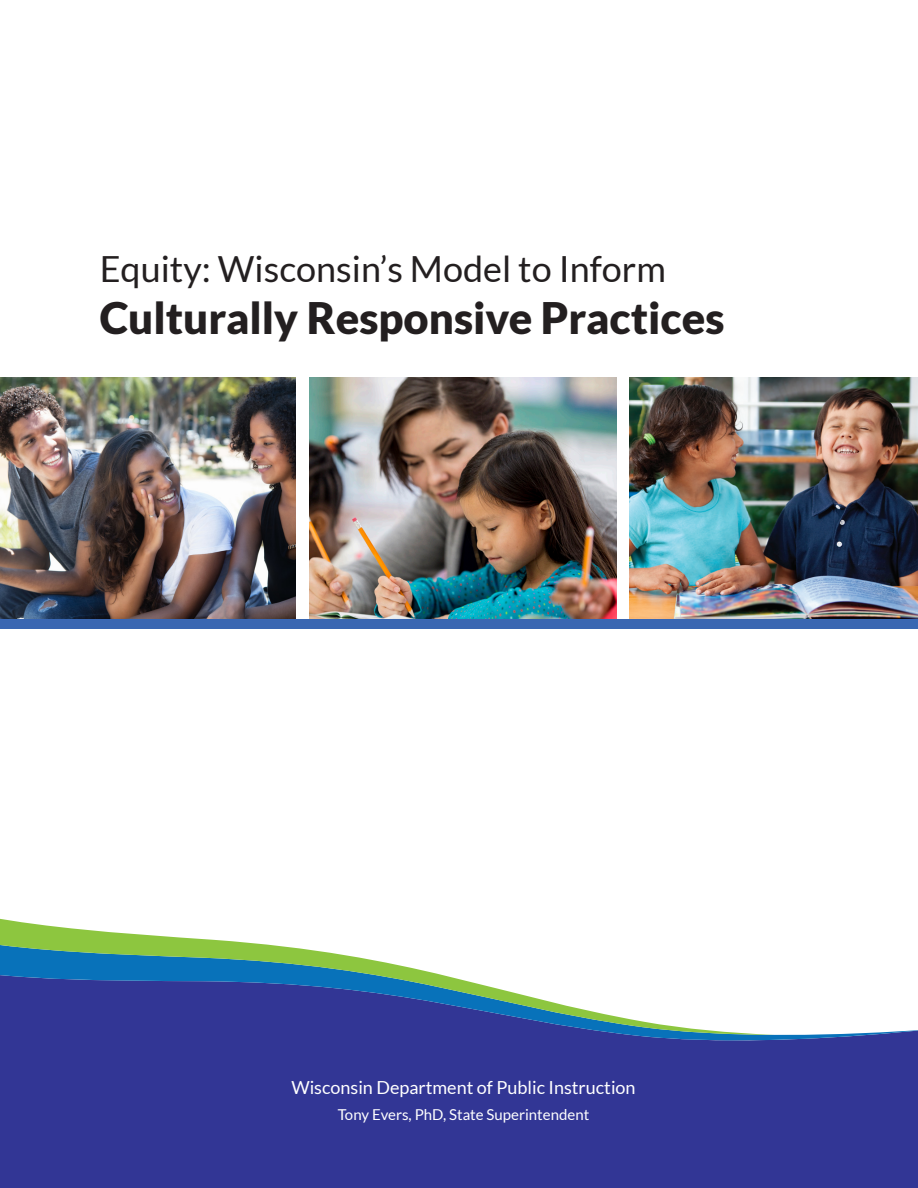
<style>
.page{position:relative;width:918px;height:1188px;background:#fff}
.page>*{position:absolute;margin:0;border:0;box-sizing:border-box;transform-origin:0 0}
.Subhead{font:900 43.5px "Lato";color:#231f20}
.Subhead-2{font:36px "Lato";color:#231f20}
.body_text{font:18px "Lato";color:#fff}
.body_text-2{font:15px "Lato";color:#fff}
</style>
<div class="page">
<div style="left:0;top:1046px;width:918px;height:142px;background:#323695"></div>
<svg style="left:0;top:1030px;width:918px;height:16px;background:#38459d"></svg>
<svg style="left:0;top:918px;width:774px;height:117px"></svg>
<img style="left:0;top:378px;width:296px;height:242px">
<img style="left:630px;top:378px;width:288px;height:242px">
<img style="left:309px;top:378px;width:307px;height:242px">
<div style="left:0;top:620px;width:918px;height:9px;background:#3a67b2"></div>
<h2 class="Subhead-2" style="left:100px;top:249px;width:568px">Equity: Wisconsin’s Model to Inform</h2>
<h2 class="Subhead" style="left:100px;top:292px;width:626px">Culturally Responsive Practices</h2>
<p class="body_text" style="left:291px;top:1077px;width:346px">Wisconsin Department of Public Instruction</p>
<p class="body_text-2" style="left:338px;top:1106px;width:253px">Tony Evers, PhD, State Superintendent</p>
</div>
